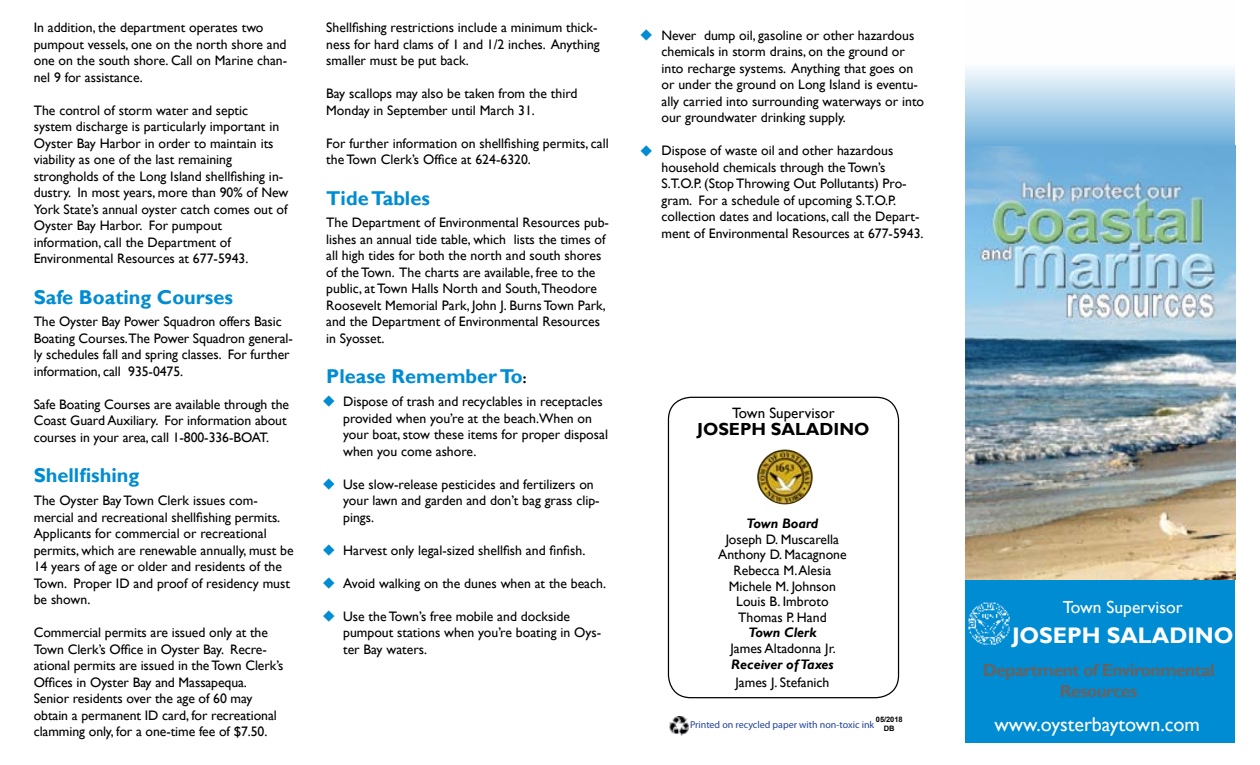
<style>
.page{position:relative;width:1260px;height:765px;background:#fff}
.page>*{position:absolute;margin:0;border:0;box-sizing:border-box;transform-origin:0 0}
.t1{font:700 22.5px "Gill Sans";color:#fff}
.t2{font:700 20px "Gill Sans";color:#008cd2}
.t3{font:20px "Gill Sans";color:#fff}
.t4{font:700 17.5px/21px "Gill Sans";letter-spacing:-.035em;color:#636466;text-align:center}
.t5{font:700 17.5px "Gill Sans";color:#000}
.t6{font:17.5px "Gill Sans";color:#fff}
.t7{font:15px "Gill Sans";color:#000}
.t8{font:13.75px/16.5px "Gill Sans";color:#000}
.t9{font:italic 700 13.75px "Gill Sans";color:#000}
.t10{font:10px "Myriad Pro";color:#20419b}
.t11{font:700 7.5px/9px "Arial";letter-spacing:-.005em;color:#000;text-align:center}
.s1{font-size:13.75px;color:#000}
</style>
<div class="page">
<div style="left:668px;top:397px;width:231px;height:301px;border:1px solid #000;border-radius:22px"></div>
<img style="left:757px;top:449px;width:56px;height:55px">
<div style="left:661px;top:712px;width:249px;height:30px;border:1px solid #fff;border-radius:6px"></div>
<img style="left:670px;top:716px;width:18px;height:19px">
<div style="left:965px;top:576px;width:270px;height:167px;background:#008cd2"></div>
<img style="left:968px;top:602px;width:41px;height:43px">
<img style="left:965px;top:319px;width:270px;height:261px">
<svg style="left:965px;top:68px;width:270px;height:76px;background:#b1d3eb"></svg>
<img style="left:965px;top:144px;width:270px;height:175px">
<p class="t8" style="left:34px;top:19px;width:255px">In addition, the department operates two pumpout vessels, one on the north shore and one on the south shore. Call on Marine chan&shy;nel 9 for assistance.</p>
<p class="t8" style="left:34px;top:102px;width:256px">The control of storm water and septic system discharge is particularly important in Oyster Bay Harbor in order to maintain its viability as one of the last remaining strongholds of the Long Island shellfishing in&shy;dustry. In most years, more than 90% of New York State’s annual oyster catch comes out of Oyster Bay Harbor. For pumpout information, call the Department of Environmental Resources at 677-5943.</p>
<h2 class="t2" style="left:34px;top:285px;width:201px">Safe Boating Courses</h2>
<p class="t8" style="left:34px;top:314px;width:261px">The Oyster Bay Power Squadron offers Basic Boating Courses.The Power Squadron general&shy;ly schedules fall and spring classes. For further information, call 935-0475.</p>
<p class="t8" style="left:34px;top:396px;width:257px">Safe Boating Courses are available through the<br>Coast Guard Auxiliary. For information about courses in your area, call 1-800-336-BOAT.</p>
<h2 class="t2" style="left:34px;top:463px;width:107px">Shellfishing</h2>
<p class="t8" style="left:34px;top:492px;width:261px">The Oyster Bay Town Clerk issues com&shy;mercial and recreational shellfishing permits.<br>Applicants for commercial or recreational permits, which are renewable annually, must be 14 years of age or older and residents of the Town. Proper ID and proof of residency must be shown.</p>
<p class="t8" style="left:34px;top:624px;width:251px">Commercial permits are issued only at the Town Clerk’s Office in Oyster Bay. Recre&shy;ational permits are issued in the Town Clerk’s Offices in Oyster Bay and Massapequa.<br>Senior residents over the age of 60 may obtain a permanent ID card, for recreational clamming only, for a one-time fee of $7.50.</p>
<p class="t8" style="left:326px;top:19px;width:275px">Shellfishing restrictions include a minimum thick&shy;ness for hard clams of 1 and 1/2 inches. Anything smaller must be put back.</p>
<p class="t8" style="left:326px;top:85px;width:253px">Bay scallops may also be taken from the third<br>Monday in September until March 31.</p>
<p class="t8" style="left:326px;top:135px;width:284px">For further information on shellfishing permits, call the Town Clerk’s Office at 624-6320.</p>
<h2 class="t2" style="left:326px;top:186px;width:105px">Tide Tables</h2>
<p class="t8" style="left:326px;top:215px;width:284px">The Department of Environmental Resources pub&shy;lishes an annual tide table, which lists the times of all high tides for both the north and south shores of the Town. The charts are available, free to the public, at Town Halls North and South,Theodore Roosevelt Memorial Park, John J. Burns Town Park, and the Department of Environmental Resources in Syosset.</p>
<h2 class="t2" style="left:326px;top:364px;width:202px">Please Remember To<span class="s1">:</span></h2>
<p class="t8" style="left:343px;top:393px;width:266px">Dispose of trash and recyclables in receptacles provided when you’re at the beach.When on your boat, stow these items for proper disposal when you come ashore.</p>
<p class="t8" style="left:343px;top:476px;width:258px">Use slow-release pesticides and fertilizers on your lawn and garden and don’t bag grass clip&shy;pings.</p>
<p class="t8" style="left:343px;top:542px;width:244px">Harvest only legal-sized shellfish and finfish.</p>
<p class="t8" style="left:343px;top:575px;width:264px">Avoid walking on the dunes when at the beach.</p>
<p class="t8" style="left:343px;top:608px;width:260px">Use the Town’s free mobile and dockside pumpout stations when you’re boating in Oys&shy;ter Bay waters.</p>
<p class="t8" style="left:662px;top:27px;width:264px">Never dump oil, gasoline or other hazardous chemicals in storm drains, on the ground or into recharge systems. Anything that goes on or under the ground on Long Island is eventu&shy;ally carried into surrounding waterways or into our groundwater drinking supply.</p>
<p class="t8" style="left:662px;top:142px;width:264px">Dispose of waste oil and other hazardous household chemicals through the Town’s S.T.O.P. (Stop Throwing Out Pollutants) Pro&shy;gram. For a schedule of upcoming S.T.O.P. collection dates and locations, call the Depart&shy;ment of Environmental Resources at 677-5943.</p>
<p class="t7" style="left:732px;top:404px;width:104px">Town Supervisor</p>
<p class="t5" style="left:697px;top:419px;width:174px">JOSEPH SALADINO</p>
<p class="t9" style="left:746px;top:516px;width:73px">Town Board</p>
<p class="t8" style="left:718px;top:532px;width:130px;line-height:15.6px;text-align:center">Joseph D. Muscarella<br>Anthony D. Macagnone<br>Rebecca M. Alesia<br>Michele M. Johnson<br>Louis B. Imbroto<br>Thomas P. Hand</p>
<p class="t9" style="left:749px;top:625px;width:69px">Town Clerk</p>
<p class="t8" style="left:730px;top:640px;width:107px">James Altadonna Jr.</p>
<p class="t9" style="left:731px;top:656px;width:104px">Receiver of Taxes</p>
<p class="t8" style="left:735px;top:674px;width:96px">James J. Stefanich</p>
<p class="t10" style="left:690px;top:718px;width:186px">Printed on recycled paper with non-toxic ink</p>
<p class="t11" style="left:876px;top:715px;width:28px">05/2018<br>DB</p>
<h2 class="t3" style="left:994px;top:713px;width:207px">www.oysterbaytown.com</h2>
<p class="t6" style="left:1063px;top:597px;width:121px">Town Supervisor</p>
<h1 class="t1" style="left:1012px;top:622px;width:223px">JOSEPH SALADINO</h1>
<p class="t4" style="left:983px;top:660px;width:233px">Department of Environmental<br>Resources</p>
</div>
